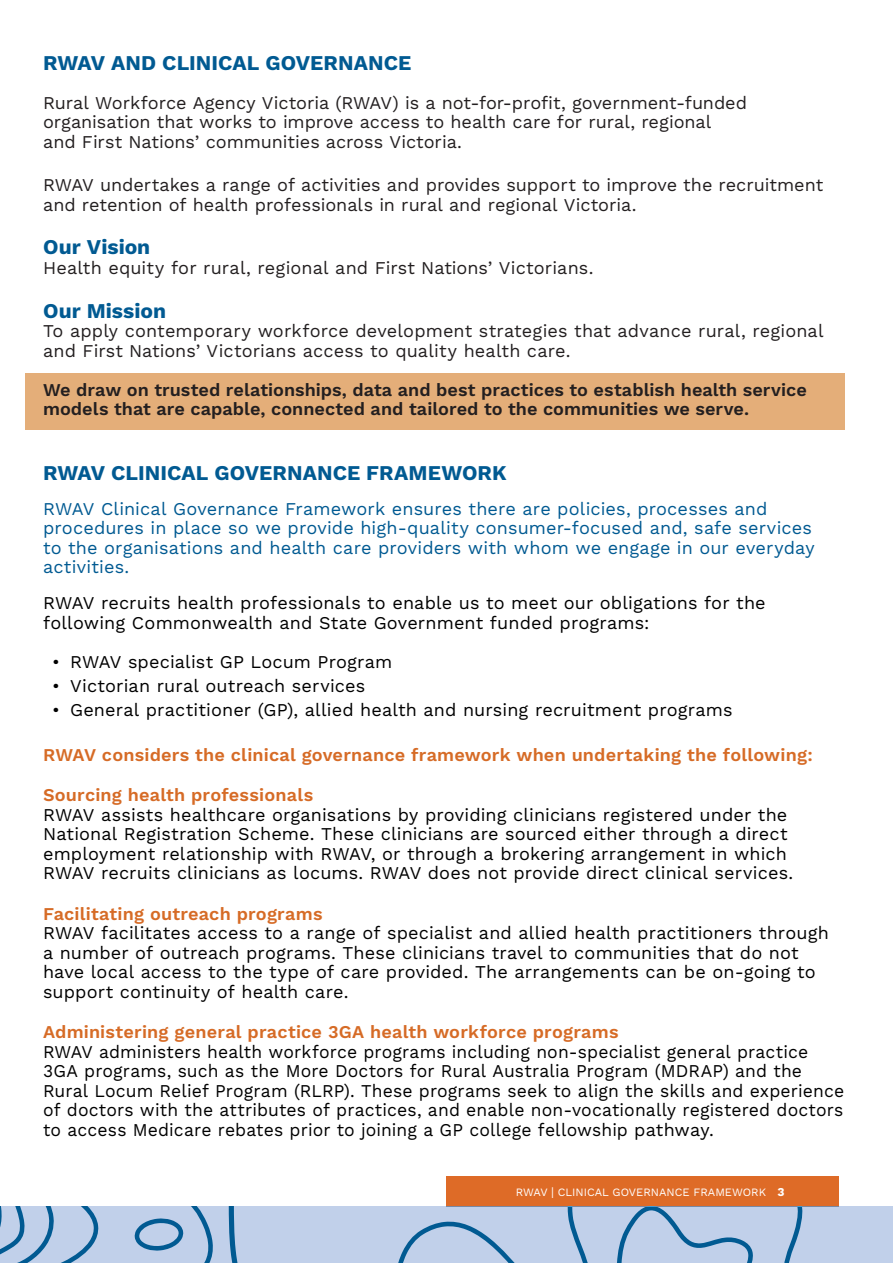
<style>
.page{position:relative;width:893px;height:1263px;background:#fff}
.page>*{position:absolute;margin:0;border:0;box-sizing:border-box;transform-origin:0 0}
.Bodycopy{font:700 21px "Work Sans";color:#015a92}
.Bodycopy-2{font:18px/19.5px "Work Sans";letter-spacing:.005em;color:#000}
.Bodycopy-3{font:18px/19.5px "Work Sans";color:#231f20}
.Bodycopy-4{font:18px/19.5px "Work Sans";letter-spacing:.005em;color:#015a92}
.Bodycopy-5{font:600 18px/19.8px "Work Sans";color:#231f20}
.Bodycopy-6{font:600 18px "Work Sans";letter-spacing:.01em;color:#d66b26}
.t1{font:11.25px "Work Sans";color:#fff}
.s1{font-weight:600;color:#d66b26}
.s2{font-size:12px}
.s3{font-weight:700;font-size:12px}
</style>
<div class="page">
<div style="left:446px;top:1176px;width:393px;height:31px;background:#de6b27"></div>
<svg style="left:0;top:1207px;width:353px;height:56px;fill:#c1d0ea"></svg>
<svg style="left:353px;top:1207px;width:540px;height:56px"></svg>
<div style="left:25px;top:373px;width:819px;height:56px;background:#e4ae79"></div>
<p class="Bodycopy" style="left:43px;top:51px;width:370px">RWAV AND CLINICAL GOVERNANCE</p>
<p class="Bodycopy-3" style="left:43px;top:94px;width:705px">Rural Workforce Agency Victoria (RWAV) is a not-for-profit, government-funded organisation that works to improve access to health care for rural, regional and First Nations’ communities across Victoria.</p>
<p class="Bodycopy-3" style="left:43px;top:176px;width:782px">RWAV undertakes a range of activities and provides support to improve the recruitment and retention of health professionals in rural and regional Victoria.</p>
<p class="Bodycopy" style="left:43px;top:235px;width:109px">Our Vision</p>
<p class="Bodycopy-3" style="left:43px;top:259px;width:552px">Health equity for rural, regional and First Nations’ Victorians.</p>
<p class="Bodycopy" style="left:43px;top:298px;width:125px">Our Mission</p>
<p class="Bodycopy-3" style="left:43px;top:322px;width:782px">To apply contemporary workforce development strategies that advance rural, regional and First Nations’ Victorians access to quality health care.</p>
<p class="Bodycopy-5" style="left:43px;top:380px;width:765px">We draw on trusted relationships, data and best practices to establish health service models that are capable, connected and tailored to the communities we serve.</p>
<p class="Bodycopy" style="left:43px;top:461px;width:465px">RWAV CLINICAL GOVERNANCE FRAMEWORK</p>
<p class="Bodycopy-4" style="left:43px;top:499px;width:773px">RWAV Clinical Governance Framework ensures there are policies, processes and procedures in place so we provide high-quality consumer-focused and, safe services to the organisations and health care providers with whom we engage in our everyday activities.</p>
<p class="Bodycopy-2" style="left:43px;top:594px;width:724px">RWAV recruits health professionals to enable us to meet our obligations for the following Commonwealth and State Government funded programs:</p>
<p class="Bodycopy-2" style="left:52px;top:652px;width:342px">• RWAV specialist GP Locum Program</p>
<p class="Bodycopy-2" style="left:52px;top:676px;width:315px">• Victorian rural outreach services</p>
<p class="Bodycopy-2" style="left:52px;top:700px;width:682px">• General practitioner (GP), allied health and nursing recruitment programs</p>
<p class="Bodycopy-6" style="left:43px;top:744px;width:771px">RWAV considers the clinical governance framework when undertaking the following:</p>
<p class="Bodycopy-2" style="left:43px;top:786px;width:752px"><span class="s1">Sourcing health professionals<br></span>RWAV assists healthcare organisations by providing clinicians registered under the National Registration Scheme. These clinicians are sourced either through a direct employment relationship with RWAV, or through a brokering arrangement in which RWAV recruits clinicians as locums. RWAV does not provide direct clinical services.</p>
<p class="Bodycopy-2" style="left:43px;top:904px;width:787px"><span class="s1">Facilitating outreach programs<br></span>RWAV facilitates access to a range of specialist and allied health practitioners through a number of outreach programs. These clinicians travel to communities that do not have local access to the type of care provided. The arrangements can be on-going to support continuity of health care.</p>
<p class="Bodycopy-2" style="left:43px;top:1023px;width:803px"><span class="s1">Administering general practice 3GA health workforce programs<br></span>RWAV administers health workforce programs including non-specialist general practice 3GA programs, such as the More Doctors for Rural Australia Program (MDRAP) and the Rural Locum Relief Program (RLRP). These programs seek to align the skills and experience of doctors with the attributes of practices, and enable non-vocationally registered doctors to access Medicare rebates prior to joining a GP college fellowship pathway.</p>
<p class="t1" style="left:516px;top:1186px;width:270px">RWAV <span class="s2">|</span> CLINICAL GOVERNANCE FRAMEWORK <span class="s3">3</span></p>
</div>
